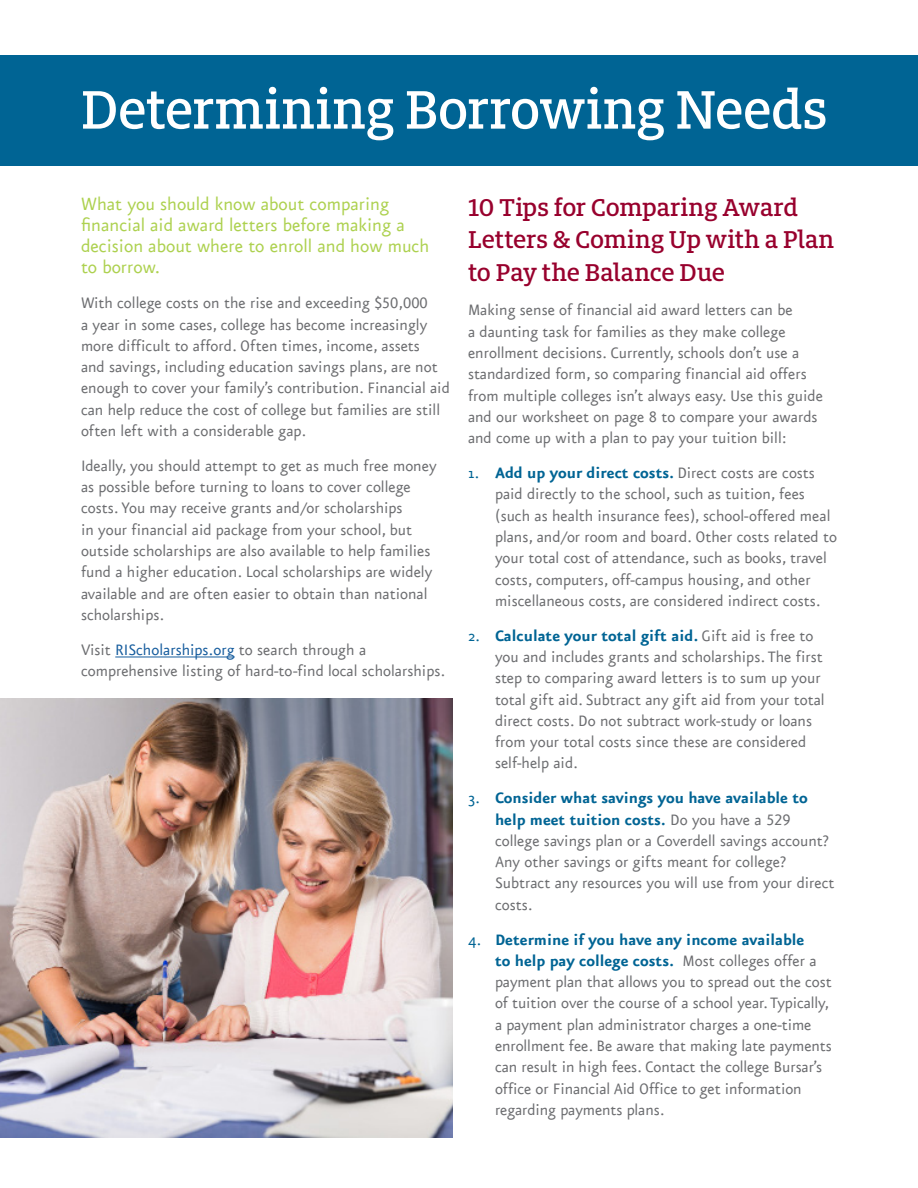
<style>
.page{position:relative;width:918px;height:1188px;background:#fff}
.page>*{position:absolute;margin:0;border:0;box-sizing:border-box;transform-origin:0 0}
.t1{font:500 60px "Milo Slab Pro";letter-spacing:-.005em;color:#fff}
.t2{font:500 27px/32.4px "Milo Slab Pro";letter-spacing:-.005em;color:#98012d}
.t3{font:21px/21.1px "Eureka Sans";color:#add14f}
.t4{font:18px/21.3px "Eureka Sans";color:#6c6d70}
.s1{font-family:"Eureka Sans Regular Caps"}
.s2{color:#175d9e}
.s3{color:#006494}
.s4{font-weight:700;color:#006494}
</style>
<div class="page">
<div style="left:0;top:55px;width:918px;height:111px;background:#006494"></div>
<hr style="left:115px;top:657px;width:120px;height:1px;background:#175d9e">
<img style="left:0;top:699px;width:453px;height:438px">
<p class="t1" style="left:81px;top:73px;width:748px">Determining Borrowing Needs</p>
<p class="t3" style="left:81px;top:194px;width:350px">What you should know about comparing financial aid award letters before making a decision about where to enroll and how much to borrow.</p>
<p class="t4" style="left:81px;top:293px;width:370px">With college costs on the rise and exceeding <span class="s1">$50,000<br></span>a year in some cases, college has become increasingly more difficult to afford. Often times, income, assets<br>and savings, including education savings plans, are not enough to cover your family’s contribution. Financial aid can help reduce the cost of college but families are still often left with a considerable gap.</p>
<p class="t4" style="left:81px;top:456px;width:357px">Ideally, you should attempt to get as much free money as possible before turning to loans to cover college costs. You may receive grants and/or scholarships<br>in your financial aid package from your school, but outside scholarships are also available to help families fund a higher education. Local scholarships are widely available and are often easier to obtain than national scholarships.</p>
<p class="t4" style="left:81px;top:640px;width:366px">Visit <span class="s2">RIScholarships.org</span> to search through a comprehensive listing of hard-to-find local scholarships.</p>
<p class="t2" style="left:468px;top:190px;width:368px">10 Tips for Comparing Award<br>Letters &amp; Coming Up with a Plan to Pay the Balance Due</p>
<p class="t4" style="left:468px;top:300px;width:356px">Making sense of financial aid award letters can be<br>a daunting task for families as they make college enrollment decisions. Currently, schools don’t use a standardized form, so comparing financial aid offers from multiple colleges isn’t always easy. Use this guide and our worksheet on page <span class="s1">8</span> to compare your awards and come up with a plan to pay your tuition bill:</p>
<p class="t4" style="left:495px;top:463px;width:344px;text-indent:-27px"><span class="s3">1.</span> <span class="s4">Add up your direct costs.</span> Direct costs are costs paid directly to the school, such as tuition, fees (such as health insurance fees), school-offered meal plans, and/or room and board. Other costs related to your total cost of attendance, such as books, travel costs, computers, off-campus housing, and other miscellaneous costs, are considered indirect costs.</p>
<p class="t4" style="left:495px;top:625px;width:331px;text-indent:-27px"><span class="s3">2.</span> <span class="s4">Calculate your total gift aid.</span> Gift aid is free to you and includes grants and scholarships. The first step to comparing award letters is to sum up your total gift aid. Subtract any gift aid from your total direct costs. Do not subtract work-study or loans from your total costs since these are considered self-help aid.</p>
<p class="t4" style="left:495px;top:788px;width:341px;text-indent:-27px"><span class="s3">3.</span> <span class="s4">Consider what savings you have available to help meet tuition costs.</span> Do you have a <span class="s1">529 </span>college savings plan or a Coverdell savings account?<br>Any other savings or gifts meant for college?<br>Subtract any resources you will use from your direct costs.</p>
<p class="t4" style="left:495px;top:929px;width:338px;text-indent:-27px"><span class="s3">4.</span> <span class="s4">Determine if you have any income available<br>to help pay college costs.</span> Most colleges offer a payment plan that allows you to spread out the cost of tuition over the course of a school year. Typically, a payment plan administrator charges a one-time enrollment fee. Be aware that making late payments can result in high fees. Contact the college Bursar’s office or Financial Aid Office to get information regarding payments plans.</p>
</div>
